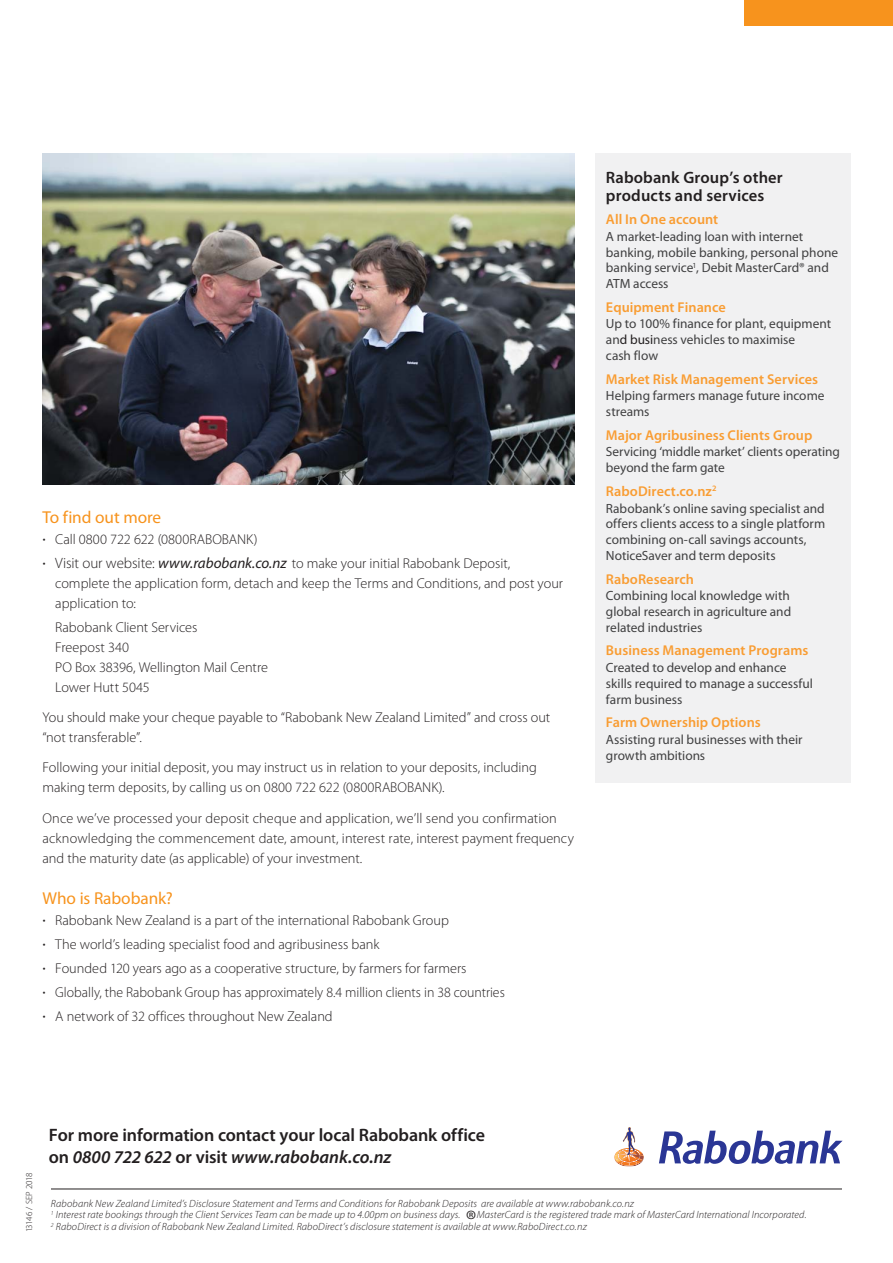
<style>
.page{position:relative;width:893px;height:1263px;background:#fff}
.page>*{position:absolute;margin:0;border:0;box-sizing:border-box;transform-origin:0 0}
.t1{font:italic 300 27px "Myriad Pro";color:#231f20}
.t2{font:600 18px/22.5px "Myriad Pro";letter-spacing:-.005em;color:#231f20}
.t3{font:17.25px "Myriad Pro";color:#f7931d}
.t4{font:600 16.5px/18px "Myriad Pro";letter-spacing:.01em;color:#231f20}
.t5{font:300 14.25px/19.8px "Myriad Pro";color:#231f20}
.t6{font:600 14.25px "Myriad Pro";letter-spacing:.005em;color:#f99d33}
.t7{font:13.35px/15.8px "Myriad Pro";letter-spacing:-.005em;color:#404041}
.t8{font:italic 300 10.5px/11.2px "Myriad Pro";letter-spacing:.01em;color:#231f20}
.t9{font:300 9px "Myriad Pro";letter-spacing:-.03em;color:#231f20}
.s1{font-weight:400;font-size:16.5px}
.s2{font-size:15px}
.s3{font-weight:400;font-style:italic;font-size:15px}
.s4{color:#231f20}
.s5{font-style:italic}
</style>
<div class="page">
<svg style="left:659px;top:1131px;width:183px;height:33px"></svg>
<svg style="left:614px;top:1127px;width:30px;height:39px"></svg>
<div style="left:744px;top:0;width:149px;height:26px;background:#f7931d"></div>
<img style="left:42px;top:153px;width:532px;height:332px">
<hr style="left:51px;top:1189px;width:791px;height:1px;background:#231f20">
<div style="left:595px;top:153px;width:255px;height:629px;background:#f1f1f2"></div>
<p class="t3" style="left:42px;top:511px;width:120px">To find out more</p>
<p class="t5" style="left:42px;top:529px;width:469px;line-height:24.2px"><span class="s1">·</span> Call 0800 722 622 (0800RABOBANK)<br><span class="s1">·</span> <span class="s2">Visit our website:</span> <span class="s3">www.rabobank.co.nz</span> to make your initial Rabobank Deposit,</p>
<p class="t5" style="left:55px;top:575px;width:509px">complete the application form, detach and keep the Terms and Conditions, and post your application to:</p>
<p class="t5" style="left:55px;top:619px;width:214px">Rabobank Client Services<br>Freepost 340<br>PO Box 38396, Wellington Mail Centre<br>Lower Hutt 5045</p>
<p class="t5" style="left:42px;top:709px;width:509px">You should make your cheque payable to “Rabobank New Zealand Limited” and cross out “not transferable”.</p>
<p class="t5" style="left:42px;top:759px;width:496px">Following your initial deposit, you may instruct us in relation to your deposits, including making term deposits, by calling us on 0800 722 622 (0800RABOBANK).</p>
<p class="t5" style="left:42px;top:810px;width:533px">Once we’ve processed your deposit cheque and application, we’ll send you confirmation acknowledging the commencement date, amount, interest rate, interest payment frequency and the maturity date (as applicable) of your investment.</p>
<p class="t3" style="left:42px;top:892px;width:132px">Who is Rabobank?</p>
<p class="t5" style="left:42px;top:910px;width:464px;line-height:24.2px"><span class="s1">·</span> Rabobank New Zealand is a part of the international Rabobank Group<br><span class="s1">·</span> The world’s leading specialist food and agribusiness bank<br><span class="s1">·</span> Founded 120 years ago as a cooperative structure, by farmers for farmers<br><span class="s1">·</span> Globally, the Rabobank Group has approximately 8.4 million clients in 38 countries <span class="s1">·</span> A network of 32 offices throughout New Zealand</p>
<p class="t4" style="left:606px;top:170px;width:178px">Rabobank Group’s other products and services</p>
<p class="t6" style="left:606px;top:214px;width:114px">All In One account</p>
<p class="t7" style="left:606px;top:230px;width:234px">A market-leading loan with internet banking, mobile banking, personal phone banking service<sup>1</sup>, Debit MasterCard® and<br>ATM access</p>
<p class="t6" style="left:606px;top:302px;width:121px">Equipment Finance</p>
<p class="t7" style="left:606px;top:318px;width:227px">Up to 100% finance for plant, equipment an<span class="s4">d busi</span>ness vehicles to maximise<br>cash flow</p>
<p class="t6" style="left:606px;top:374px;width:214px">Market Risk Management Services</p>
<p class="t7" style="left:606px;top:389px;width:220px">Helping farmers manage future income streams</p>
<p class="t6" style="left:606px;top:430px;width:208px">Major Agribusiness Clients Group</p>
<p class="t7" style="left:606px;top:445px;width:235px">Servicing ‘middle market’ clients operating beyond the farm gate</p>
<p class="t6" style="left:606px;top:486px;width:112px">RaboDirect.co.nz<sup>2</sup></p>
<p class="t7" style="left:606px;top:502px;width:221px">Rabobank’s online saving specialist and offers clients access to a single platform combining on-call savings accounts, NoticeSaver and term deposits</p>
<p class="t6" style="left:606px;top:573px;width:90px">RaboResearch</p>
<p class="t7" style="left:606px;top:589px;width:187px;text-align:justify">Combining local knowledge with global research in agriculture and related industries</p>
<p class="t6" style="left:606px;top:645px;width:204px">Business Management Programs</p>
<p class="t7" style="left:606px;top:661px;width:208px">Created to develop and enhance skills required to manage a successful farm business</p>
<p class="t6" style="left:606px;top:717px;width:156px">Farm Ownership Options</p>
<p class="t7" style="left:606px;top:733px;width:198px">Assisting rural businesses with their growth ambitions</p>
<p class="t9" style="left:26px;top:1232px;width:61px;rotate:-90deg">13146 / SEP 2018</p>
<p class="t2" style="left:49px;top:1125px;width:438px">For more information contact your local Rabobank office on <span class="s5">0800 722 622</span> or visit <span class="s5">www.rabobank.co.nz</span></p>
<p class="t8" style="left:51px;top:1199px;width:584px">Rabobank New Zealand Limited’s Disclosure Statement and Terms and Conditions for Rabobank Deposits are available at www.rabobank.co.nz<br><sup>1</sup> Interest rate bookings through the Client Services Team can be made up to 4.00pm on business days.</p>
<h1 class="t1" style="left:464px;top:1210px;width:12px">®</h1>
<p class="t8" style="left:51px;top:1210px;width:757px;line-height:12px;text-indent:426px">MasterCard is the registered trade mark of MasterCard International Incorporated.<br><sup>2</sup> RaboDirect is a division of Rabobank New Zealand Limited. RaboDirect’s disclosure statement is available at www.RaboDirect.co.nz</p>
</div>
